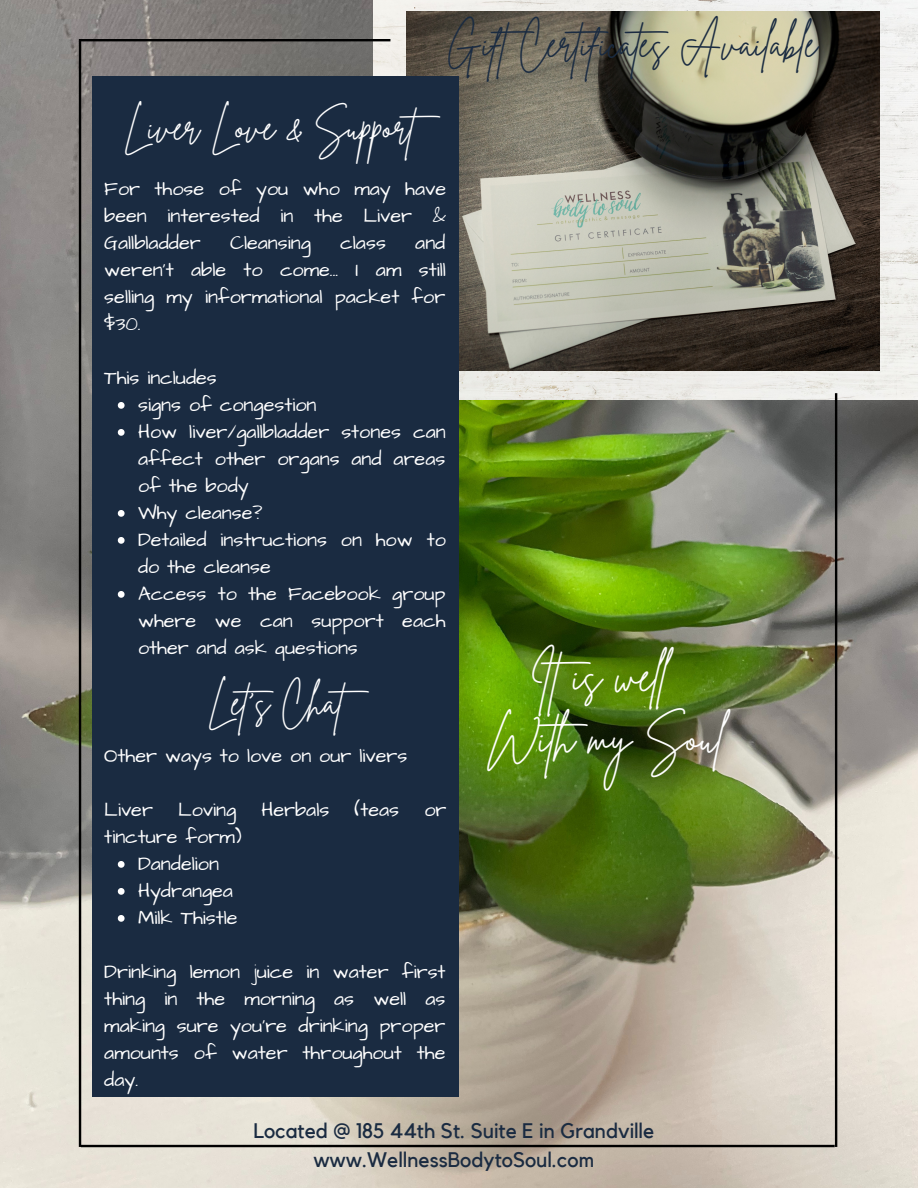
<style>
.page{position:relative;width:918px;height:1188px;background:#fff}
.page>*{position:absolute;margin:0;border:0;box-sizing:border-box;transform-origin:0 0}
.t1{font:44.4px/61.8px "Brittany Signature";color:#fff;text-align:center}
.t2{font:39px "Brittany Signature";color:#1a2b41}
.t3{font:36.45px "Brittany Signature";color:#fff}
.t4{font:21px/29.2px "Kollektif";color:#1a2b41;text-align:center}
.t5{font:19.8px/27px "Architects Daughter";color:#fff;text-align:justify}
</style>
<div class="page">
<img style="left:0;top:0;width:918px;height:1188px">
<img style="left:373px;top:0;width:545px;height:399px">
<img style="left:407px;top:12px;width:472px;height:359px">
<hr style="left:79px;top:41px;width:2px;height:1106px;background:#000">
<div style="left:92px;top:76px;width:367px;height:1021px;background:#1a2b41"></div>
<hr style="left:79px;top:39px;width:311px;height:2px;background:#000">
<hr style="left:81px;top:1145px;width:754px;height:2px;background:#000">
<hr style="left:835px;top:393px;width:2px;height:754px;background:#000">
<svg style="left:118px;top:402px;width:7px;height:7px"></svg>
<svg style="left:118px;top:429px;width:7px;height:7px"></svg>
<svg style="left:118px;top:510px;width:7px;height:7px"></svg>
<svg style="left:118px;top:537px;width:7px;height:7px"></svg>
<svg style="left:118px;top:591px;width:7px;height:7px"></svg>
<svg style="left:118px;top:861px;width:7px;height:7px"></svg>
<svg style="left:118px;top:888px;width:7px;height:7px"></svg>
<svg style="left:118px;top:915px;width:7px;height:7px"></svg>
<h2 class="t2" style="left:447px;top:18px;width:372px">GiftCertificates Available</h2>
<h3 class="t3" style="left:124px;top:104px;width:328px">Liver Love &amp; Support</h3>
<p class="t5" style="left:104px;top:176px;width:343px">For those of you who may have been interested in the Liver &amp; Gallbladder</p>
<p class="t5" style="left:104px;top:230px;width:343px;text-indent:311px">and weren't able to come... I am still selling my informational packet for $30.</p>
<p class="t5" style="left:104px;top:365px;width:114px">This includes</p>
<p class="t5" style="left:230px;top:230px;width:82px">Cleansing</p>
<p class="t5" style="left:340px;top:230px;width:47px">class</p>
<p class="t5" style="left:138px;top:392px;width:309px;text-align:left">signs of congestion<br>How liver/gallbladder stones can affect other organs and areas of the body<br>Why cleanse?<br>Detailed instructions on how to do the cleanse<br>Access to the Facebook group where we can support each other and ask questions</p>
<h3 class="t3" style="left:208px;top:679px;width:173px">Let's Chat</h3>
<p class="t5" style="left:104px;top:743px;width:305px">Other ways to love on our livers</p>
<p class="t5" style="left:104px;top:797px;width:50px">Liver</p>
<p class="t5" style="left:178px;top:797px;width:60px">Loving</p>
<p class="t5" style="left:261px;top:797px;width:69px">Herbals</p>
<p class="t5" style="left:355px;top:797px;width:46px">(teas</p>
<p class="t5" style="left:424px;top:797px;width:24px">or</p>
<p class="t5" style="left:104px;top:824px;width:139px">tincture form)</p>
<p class="t5" style="left:138px;top:851px;width:101px;text-align:left">Dandelion<br>Hydrangea<br>Milk Thistle</p>
<p class="t5" style="left:104px;top:959px;width:343px">Drinking lemon juice in water first thing in the morning as well as making sure you're drinking proper amounts of water throughout the day.</p>
<h1 class="t1" style="left:487px;top:646px;width:238px">Itis wel<br>With my Soul</h1>
<p class="t4" style="left:253px;top:1117px;width:402px">Located @ 185 44th St. Suite E in Grandville www.WellnessBodytoSoul.com</p>
</div>
